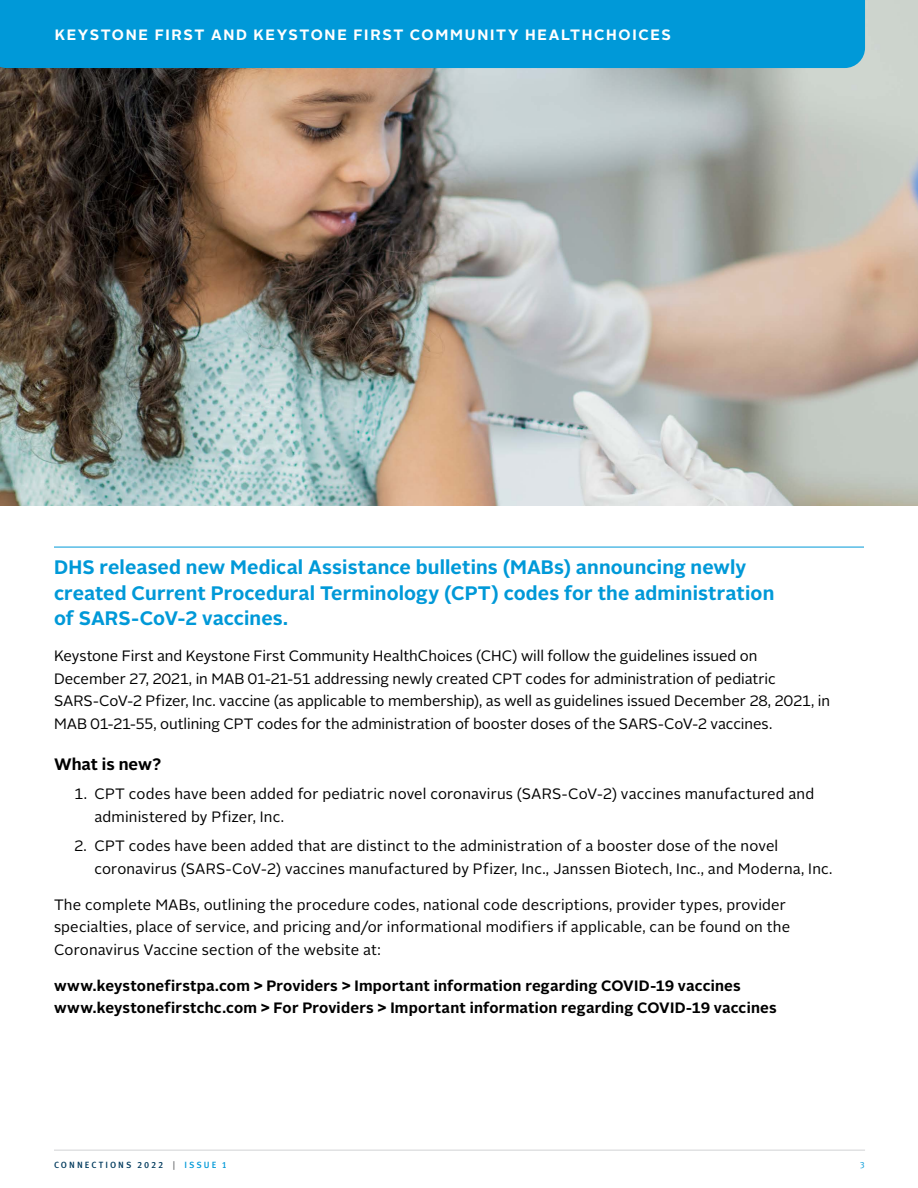
<style>
.page{position:relative;width:918px;height:1188px;background:#fff}
.page>*{position:absolute;margin:0;border:0;box-sizing:border-box;transform-origin:0 0}
.t1{font:700 19.5px/25.5px "Alright Sans";letter-spacing:.005em;color:#0099d8}
.Topic_Header{font:700 16.5px "Alright Sans";color:#000}
.Body_Copy{font:15px/22.5px "Alright Sans";letter-spacing:.005em;color:#000}
.Body_Copy-2{font:700 15px/22.5px "Alright Sans";letter-spacing:.015em;color:#000}
.t2{font:700 15px "Alright Sans";letter-spacing:.105em;color:#fff}
.t3{font:500 9px "Meta Pro";letter-spacing:.225em;color:#003a5d}
.t4{font:9px "Meta Pro Norm";color:#0099d8}
.s1{color:#6d6e71}
.s2{color:#0099d8}
</style>
<div class="page">
<hr style="left:54px;top:1150px;width:811px;height:1px;background:#d1d3d4">
<img style="left:0;top:0;width:918px;height:505px">
<hr style="left:54px;top:547px;width:810px;height:1px;background:#0099d8">
<div style="left:0;top:0;width:865px;height:68px;background:#0099d8"></div>
<p class="t2" style="left:55px;top:24px;width:618px">KEYSTONE FIRST AND KEYSTONE FIRST COMMUNITY HEALTHCHOICES</p>
<p class="t1" style="left:54px;top:555px;width:722px">DHS released new Medical Assistance bulletins (MABs) announcing newly created Current Procedural Terminology (CPT) codes for the administration of SARS-CoV-2 vaccines.</p>
<p class="Body_Copy" style="left:54px;top:645px;width:778px">Keystone First and Keystone First Community HealthChoices (CHC) will follow the guidelines issued on December 27, 2021, in MAB 01-21-51 addressing newly created CPT codes for administration of pediatric SARS-CoV-2 Pfizer, Inc. vaccine (as applicable to membership), as well as guidelines issued December 28, 2021, in MAB 01-21-55, outlining CPT codes for the administration of booster doses of the SARS-CoV-2 vaccines.</p>
<p class="Topic_Header" style="left:54px;top:753px;width:109px">What is new?</p>
<p class="Body_Copy" style="left:94px;top:783px;width:721px;text-indent:-20px">1. CPT codes have been added for pediatric novel coronavirus (SARS-CoV-2) vaccines manufactured and administered by Pfizer, Inc.</p>
<p class="Body_Copy" style="left:94px;top:835px;width:739px;text-indent:-20px">2. CPT codes have been added that are distinct to the administration of a booster dose of the novel coronavirus (SARS-CoV-2) vaccines manufactured by Pfizer, Inc., Janssen Biotech, Inc., and Moderna, Inc.</p>
<p class="Body_Copy" style="left:54px;top:893px;width:738px">The complete MABs, outlining the procedure codes, national code descriptions, provider types, provider specialties, place of service, and pricing and/or informational modifiers if applicable, can be found on the<br>Coronavirus Vaccine section of the website at:</p>
<p class="Body_Copy-2" style="left:54px;top:974px;width:724px">www.keystonefirstpa.com &gt; Providers &gt; Important information regarding COVID-19 vaccines www.keystonefirstchc.com &gt; For Providers &gt; Important information regarding COVID-19 vaccines</p>
<p class="t3" style="left:54px;top:1158px;width:175px">CONNECTIONS 2022 <span class="s1">|</span> <span class="s2">ISSUE 1</span></p>
<p class="t4" style="left:860px;top:1158px;width:7px">3</p>
</div>
